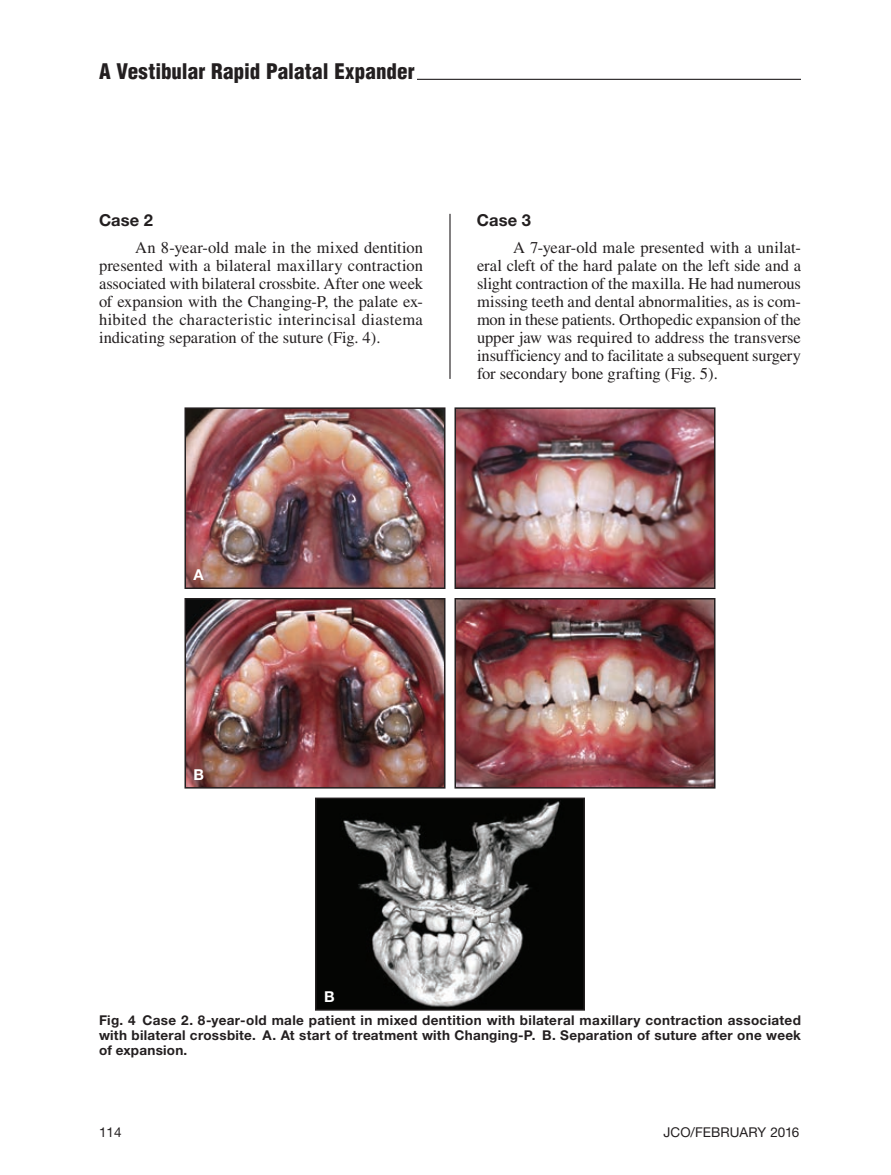
<style>
.page{position:relative;width:891px;height:1175px;background:#fff}
.page>*{position:absolute;margin:0;border:0;box-sizing:border-box;transform-origin:0 0}
.t1{font:900 condensed 21px "Helvetica";letter-spacing:.005em;color:#231f20}
.t2{font:16.5px/18px "Times";color:#231f20;text-align:justify}
.t3{font:700 16.5px "Helvetica Neue LT Std";letter-spacing:.01em;color:#231f20}
.t4{font:700 15px "Helvetica Neue LT Std";color:#fff}
.t5{font:700 13.5px/15px "Helvetica Neue LT Std";letter-spacing:.02em;color:#231f20;text-align:justify}
.t6{font:13.5px "Helvetica Neue LT Std";color:#231f20}
</style>
<div class="page">
<hr style="left:417px;top:79px;width:384px;height:1px;background:#231f20">
<img style="left:187px;top:601px;width:256px;height:184px">
<div style="left:184px;top:598px;width:262px;height:190px;border:2px solid #231f20"></div>
<img style="left:187px;top:410px;width:256px;height:176px">
<div style="left:184px;top:407px;width:262px;height:182px;border:2px solid #231f20"></div>
<img style="left:457px;top:601px;width:256px;height:184px">
<div style="left:454px;top:598px;width:262px;height:190px;border:2px solid #231f20"></div>
<img style="left:318px;top:800px;width:264px;height:207px">
<div style="left:315px;top:797px;width:270px;height:213px;border:2px solid #231f20"></div>
<img style="left:457px;top:410px;width:256px;height:176px">
<div style="left:454px;top:407px;width:262px;height:182px;border:2px solid #231f20"></div>
<hr style="left:449px;top:214px;width:2px;height:165px;background:#231f20">
<p class="t1" style="left:99px;top:58px;width:317px">A Vestibular Rapid Palatal Expander</p>
<p class="t3" style="left:99px;top:209px;width:56px">Case 2</p>
<p class="t2" style="left:99px;top:238px;width:326px;text-indent:36px">An 8-year-old male in the mixed dentition presented with a bilateral maxillary contraction associated with bilateral crossbite. After one week of expansion with the Changing-P, the palate ex&shy;hibited the characteristic interincisal diastema indicating separation of the suture (Fig. 4).</p>
<p class="t3" style="left:477px;top:209px;width:56px">Case 3</p>
<p class="t2" style="left:477px;top:238px;width:326px;text-indent:36px">A 7-year-old male presented with a unilat&shy;eral cleft of the hard palate on the left side and a slight contraction of the maxilla. He had numerous missing teeth and dental abnormalities, as is com&shy;mon in these patients. Orthopedic expansion of the upper jaw was required to address the transverse insufficiency and to facilitate a subsequent surgery for secondary bone grafting (Fig. 5).</p>
<p class="t4" style="left:194px;top:565px;width:12px">A</p>
<p class="t4" style="left:194px;top:765px;width:12px">B</p>
<p class="t4" style="left:324px;top:986px;width:12px">B</p>
<p class="t5" style="left:99px;top:1012px;width:704px">Fig. 4 Case 2. 8-year-old male patient in mixed dentition with bilateral maxillary contraction associated with bilateral crossbite. A. At start of treatment with Changing-P. B. Separation of suture after one week of expansion.</p>
<p class="t6" style="left:99px;top:1123px;width:24px">114</p>
<p class="t6" style="left:663px;top:1123px;width:138px">JCO/FEBRUARY 2016</p>
</div>
